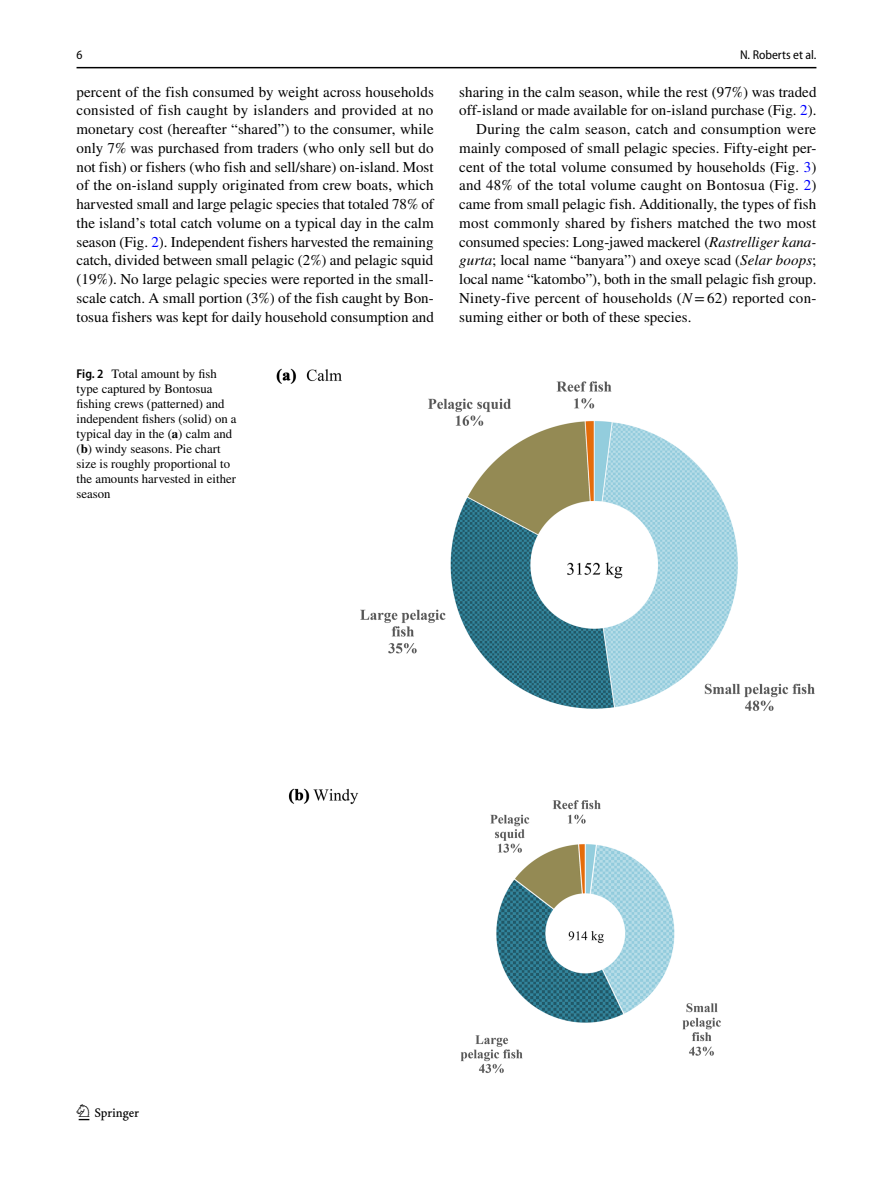
<style>
.page{position:relative;width:893px;height:1187px;background:#fff}
.page>*{position:absolute;margin:0;border:0;box-sizing:border-box;transform-origin:0 0}
.t1{font:22.5px "Springnew Regular 2";color:#000}
.t2{font:15px/18.8px "STIX";letter-spacing:.005em;color:#000;text-align:justify}
.t3{font:12.75px/15px "STIX";color:#000}
.t4{font:semi-condensed 12.75px "Myriad Pro";color:#000}
.s1{color:#00f}
.s2{font-style:italic}
.s3{font-family:"Myriad Pro";font-weight:600;font-stretch:semi-condensed}
.s4{font-weight:700}
</style>
<div class="page">
<hr style="left:77px;top:67px;width:739px;height:1px;background:#000">
<img style="left:276px;top:368px;width:539px;height:705px">
<p class="t4" style="left:77px;top:48px;width:8px">6</p>
<p class="t4" style="left:740px;top:48px;width:78px">N. Roberts et al.</p>
<p class="t2" style="left:77px;top:83px;width:359px">percent of the fish consumed by weight across households consisted of fish caught by islanders and provided at no monetary cost (hereafter “shared”) to the consumer, while only 7% was purchased from traders (who only sell but do not fish) or fishers (who fish and sell/share) on-island. Most of the on-island supply originated from crew boats, which harvested small and large pelagic species that totaled 78% of the island’s total catch volume on a typical day in the calm season (Fig. <span class="s1">2</span>). Independent fishers harvested the remaining catch, divided between small pelagic (2%) and pelagic squid (19%). No large pelagic species were reported in the small&shy;scale catch. A small portion (3%) of the fish caught by Bon&shy;tosua fishers was kept for daily household consumption and</p>
<p class="t2" style="left:459px;top:83px;width:359px">sharing in the calm season, while the rest (97%) was traded</p>
<p class="t2" style="left:459px;top:102px;width:359px">off-island or made available for on-island purchase (Fig. <span class="s1">2</span>).</p>
<p class="t2" style="left:476px;top:121px;width:341px">During the calm season, catch and consumption were</p>
<p class="t2" style="left:459px;top:139px;width:359px">mainly composed of small pelagic species. Fifty-eight per-</p>
<p class="t2" style="left:459px;top:158px;width:359px">cent of the total volume consumed by households (Fig. <span class="s1">3</span>)</p>
<p class="t2" style="left:459px;top:177px;width:359px">and 48% of the total volume caught on Bontosua (Fig. <span class="s1">2</span>)</p>
<p class="t2" style="left:459px;top:196px;width:358px">came from small pelagic fish. Additionally, the types of fish</p>
<p class="t2" style="left:459px;top:214px;width:359px">most commonly shared by fishers matched the two most</p>
<p class="t2" style="left:459px;top:233px;width:359px">consumed species: Long-jawed mackerel (<span class="s2">Rastrelliger kana-</span></p>
<p class="t2" style="left:459px;top:252px;width:359px"><span class="s2">gurta</span>; local name “banyara”) and oxeye scad (<span class="s2">Selar boops</span>;</p>
<p class="t2" style="left:459px;top:271px;width:359px">local name “katombo”), both in the small pelagic fish group.</p>
<p class="t2" style="left:459px;top:289px;width:359px">Ninety-five percent of households (<span class="s2">N</span>=62) reported con-</p>
<p class="t2" style="left:459px;top:308px;width:234px">suming either or both of these species.</p>
<p class="t3" style="left:77px;top:366px;width:162px"><span class="s3">Fig. 2</span> Total amount by fish type captured by Bontosua fishing crews (patterned) and independent fishers (solid) on a typical day in the (<span class="s4">a</span>) calm and (<span class="s4">b</span>) windy seasons. Pie chart size is roughly proportional to the amounts harvested in either season</p>
<h1 class="t1" style="left:79px;top:1104px;width:62px">1 3</h1>
</div>
